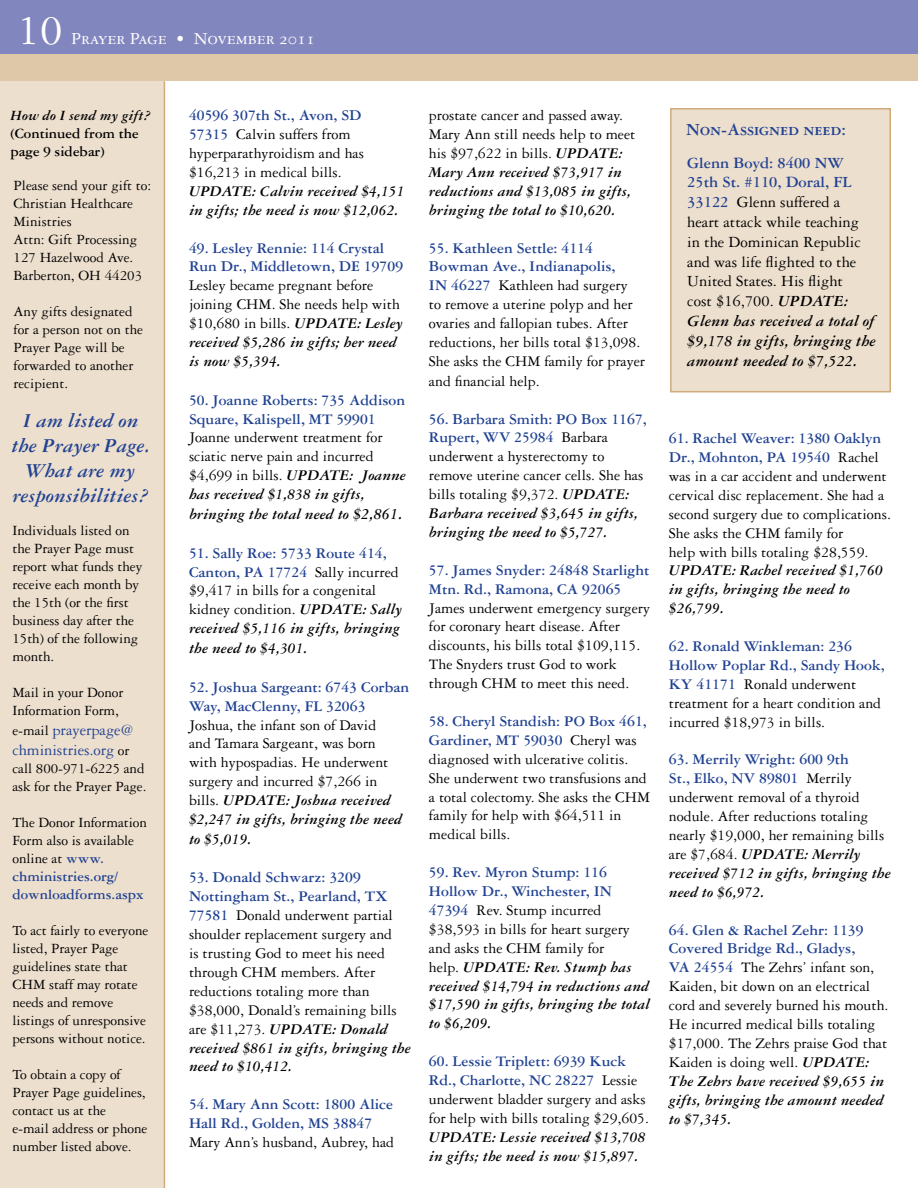
<style>
.page{position:relative;width:918px;height:1188px;background:#fff}
.page>*{position:absolute;margin:0;border:0;box-sizing:border-box;transform-origin:0 0}
.t1{font:45px "Garamond Three";color:#fff}
.t2{font:italic 700 21px/25.2px "Garamond Three";letter-spacing:-.005em;color:#214292;text-align:center}
.t3{font:18px "Garamond Three SC";color:#fff}
.t4{font:18px "Garamond Three Bold SC";color:#214292}
.t5{font:16.5px/19.8px "Garamond Three";color:#000}
.t6{font:16.5px/19.8px "Garamond Three";letter-spacing:-.005em;color:#214292}
.t7{font:15.75px/18.9px "Garamond Three";color:#000}
.t8{font:italic 700 15.75px/18.9px "Garamond Three";color:#000}
.t9{font:700 15.75px/18.9px "Garamond Three";color:#214292}
.t10{font:15px/18px "Garamond Three";letter-spacing:-.005em;color:#000}
.t11{font:700 15px/18px "Garamond Three";color:#000}
.t12{font:italic 700 15px "Garamond Three";color:#000}
.s1{font-size:15px;color:#000}
.s2{font-weight:700;color:#214292}
.s3{font-weight:700;font-style:italic}
.s4{font-weight:700;font-style:italic;font-size:16.5px}
.s5{font-style:normal;color:#214292}
.s6{font-weight:400;font-style:normal}
</style>
<div class="page">
<div style="left:0;top:81px;width:164px;height:1107px;background:#eddfce"></div>
<div style="left:0;top:0;width:918px;height:54px;background:#8286be"></div>
<div style="left:0;top:54px;width:918px;height:27px;background:#dfc8a8"></div>
<hr style="left:164px;top:81px;width:1px;height:1107px;background:#d0ab7b">
<div style="left:670px;top:108px;width:221px;height:284px;background:#eddfce;border:2px solid #d0ab7b"></div>
<h1 class="t1" style="left:18px;top:6px;width:46px">10</h1>
<p class="t3" style="left:71px;top:29px;width:246px">Prayer Page • November 2011</p>
<p class="t12" style="left:10px;top:107px;width:142px">How do I send my gift?</p>
<p class="t11" style="left:10px;top:124px;width:130px">(Continued from the page 9 sidebar)</p>
<p class="t10" style="left:14px;top:176px;width:139px">Please send your gift to:<br>Christian Healthcare<br>Ministries<br>Attn: Gift Processing<br>127 Hazelwood Ave.<br>Barberton, OH 44203</p>
<p class="t10" style="left:14px;top:302px;width:131px">Any gifts designated for a person not on the<br>Prayer Page will be forwarded to another recipient.</p>
<h2 class="t2" style="left:11px;top:408px;width:140px">I am listed on the Prayer Page.<br>What are my responsibilities?</h2>
<p class="t10" style="left:12px;top:522px;width:131px">Individuals listed on the Prayer Page must report what funds they receive each month by the 15th (or the first business day after the<br>15th) of the following month.</p>
<p class="t10" style="left:12px;top:684px;width:113px">Mail in your Donor<br>Information Form,</p>
<p class="t6" style="left:12px;top:720px;width:123px"><span class="s1">e-mail</span> prayerpage@ chministries.org <span class="s1">or</span></p>
<p class="t10" style="left:12px;top:759px;width:136px">call 800-971-6225 and ask for the Prayer Page.</p>
<p class="t10" style="left:12px;top:813px;width:136px">The Donor Information<br>Form also is available online at <span class="s2">www. chministries.org/ downloadforms.aspx</span></p>
<p class="t10" style="left:12px;top:921px;width:138px">To act fairly to everyone listed, Prayer Page guidelines state that<br>CHM staff may rotate needs and remove listings of unresponsive persons without notice.</p>
<p class="t10" style="left:12px;top:1065px;width:136px">To obtain a copy of<br>Prayer Page guidelines, contact us at the<br>e-mail address or phone number listed above.</p>
<p class="t7" style="left:189px;top:106px;width:176px"><span class="s2">40596 307th St., Avon, SD<br>57315</span> Calvin suffers from hyperparathyroidism and has $16,213 in medical bills.</p>
<p class="t8" style="left:189px;top:181px;width:217px">UPDATE: Calvin received $4,151 in gifts; the need is now $12,062.</p>
<p class="t9" style="left:189px;top:238px;width:216px">49. Lesley Rennie: 114 Crystal<br>Run Dr., Middletown, DE 19709</p>
<p class="t7" style="left:189px;top:276px;width:215px">Lesley became pregnant before joining CHM. She needs help with $10,680 in bills. <span class="s3">UPDATE: Lesley received $5,286 in gifts; her need is now $5,394.</span></p>
<p class="t9" style="left:189px;top:390px;width:218px">50. Joanne Roberts: 735 Addison<br>Square, Kalispell, MT 59901</p>
<p class="t7" style="left:189px;top:428px;width:219px">Joanne underwent treatment for sciatic nerve pain and incurred $4,699 in bills. <span class="s3">UPDATE: Joanne has received $1,838 in gifts, bringing the total need to</span> <span class="s4">$2,861.</span></p>
<p class="t8" style="left:189px;top:543px;width:215px"><span class="s5">51. Sally Roe: 5733 Route 414,<br>Canton, PA 17724</span> <span class="s6">Sally incurred $9,417 in bills for a congenital kidney condition.</span> UPDATE: Sally received $5,116 in gifts, bringing the need to $4,301.</p>
<p class="t9" style="left:189px;top:677px;width:222px">52. Joshua Sargeant: 6743 Corban<br>Way, MacClenny, FL 32063</p>
<p class="t7" style="left:189px;top:715px;width:215px">Joshua, the infant son of David and Tamara Sargeant, was born with hypospadias. He underwent surgery and incurred $7,266 in bills. <span class="s3">UPDATE: Joshua received $2,247 in gifts, bringing the need to $5,019.</span></p>
<p class="t7" style="left:189px;top:868px;width:223px"><span class="s2">53. Donald Schwarz: 3209<br>Nottingham St., Pearland, TX<br>77581</span> Donald underwent partial shoulder replacement surgery and<br>is trusting God to meet his need through CHM members. After reductions totaling more than $38,000, Donald’s remaining bills are $11,273. <span class="s3">UPDATE: Donald received $861 in gifts, bringing the need to $10,412.</span></p>
<p class="t9" style="left:189px;top:1095px;width:206px">54. Mary Ann Scott: 1800 Alice<br>Hall Rd., Golden, MS 38847</p>
<p class="t7" style="left:189px;top:1133px;width:207px">Mary Ann’s husband, Aubrey, had</p>
<p class="t8" style="left:429px;top:106px;width:208px"><span class="s6">prostate cancer and passed away.<br>Mary Ann still needs help to meet his $97,622 in bills.</span> UPDATE:<br>Mary Ann received $73,917 in reductions and $13,085 in gifts, bringing the total to $10,620.</p>
<p class="t7" style="left:429px;top:238px;width:218px"><span class="s2">55. Kathleen Settle: 4114<br>Bowman Ave., Indianapolis,<br>IN 46227</span> Kathleen had surgery<br>to remove a uterine polyp and her ovaries and fallopian tubes. After reductions, her bills total $13,098.<br>She asks the CHM family for prayer and financial help.</p>
<p class="t7" style="left:429px;top:409px;width:219px"><span class="s2">56. Barbara Smith: PO Box 1167,<br>Rupert, WV 25984</span> Barbara underwent a hysterectomy to remove uterine cancer cells. She has bills totaling $9,372. <span class="s3">UPDATE:<br>Barbara received $3,645 in gifts, bringing the need to $5,727.</span></p>
<p class="t9" style="left:429px;top:560px;width:222px">57. James Snyder: 24848 Starlight<br>Mtn. Rd., Ramona, CA 92065</p>
<p class="t7" style="left:429px;top:598px;width:223px">James underwent emergency surgery for coronary heart disease. After discounts, his bills total $109,115.<br>The Snyders trust God to work through CHM to meet this need.</p>
<p class="t7" style="left:429px;top:712px;width:223px"><span class="s2">58. Cheryl Standish: PO Box 461,<br>Gardiner, MT 59030</span> Cheryl was diagnosed with ulcerative colitis.<br>She underwent two transfusions and a total colectomy. She asks the CHM family for help with $64,511 in medical bills.</p>
<p class="t8" style="left:429px;top:863px;width:222px"><span class="s5">59. Rev. Myron Stump: 116<br>Hollow Dr., Winchester, IN<br>47394</span> <span class="s6">Rev. Stump incurred $38,593 in bills for heart surgery and asks the CHM family for<br>help.</span> UPDATE: Rev. Stump has received $14,794 in reductions and $17,590 in gifts, bringing the total to $6,209.</p>
<p class="t7" style="left:429px;top:1052px;width:222px"><span class="s2">60. Lessie Triplett: 6939 Kuck Rd., Charlotte, NC 28227</span> Lessie underwent bladder surgery and asks for help with bills totaling $29,605.</p>
<p class="t8" style="left:429px;top:1127px;width:218px">UPDATE: Lessie received $13,708 in gifts; the need is now $15,897.</p>
<p class="t4" style="left:686px;top:120px;width:161px">Non-Assigned need:</p>
<p class="t5" style="left:687px;top:153px;width:190px"><span class="s2">Glenn Boyd: 8400 NW<br>25th St. #110, Doral, FL<br>33122</span> Glenn suffered a heart attack while teaching in the Dominican Republic and was life flighted to the<br>United States. His flight<br>cost $16,700. <span class="s3">UPDATE:<br>Glenn has received a total of $9,178 in gifts, bringing the amount needed to $7,522.</span></p>
<p class="t7" style="left:669px;top:429px;width:223px"><span class="s2">61. Rachel Weaver: 1380 Oaklyn<br>Dr., Mohnton, PA 19540</span> Rachel was in a car accident and underwent cervical disc replacement. She had a second surgery due to complications.<br>She asks the CHM family for<br>help with bills totaling $28,559.</p>
<p class="t8" style="left:669px;top:561px;width:215px">UPDATE: Rachel received $1,760 in gifts, bringing the need to $26,799.</p>
<p class="t7" style="left:669px;top:637px;width:217px"><span class="s2">62. Ronald Winkleman: 236<br>Hollow Poplar Rd., Sandy Hook,<br>KY 41171</span> Ronald underwent treatment for a heart condition and incurred $18,973 in bills.</p>
<p class="t7" style="left:669px;top:750px;width:223px"><span class="s2">63. Merrily Wright: 600 9th<br>St., Elko, NV 89801</span> Merrily underwent removal of a thyroid nodule. After reductions totaling nearly $19,000, her remaining bills are $7,684. <span class="s3">UPDATE: Merrily received $712 in gifts, bringing the need to $6,972.</span></p>
<p class="t7" style="left:669px;top:920px;width:221px"><span class="s2">64. Glen &amp; Rachel Zehr: 1139<br>Covered Bridge Rd., Gladys,<br>VA 24554</span> The Zehrs’ infant son,<br>Kaiden, bit down on an electrical cord and severely burned his mouth.<br>He incurred medical bills totaling $17,000. The Zehrs praise God that<br>Kaiden is doing well. <span class="s3">UPDATE:<br>The Zehrs have received $9,655 in gifts, bringing the amount needed to $7,345.</span></p>
</div>
